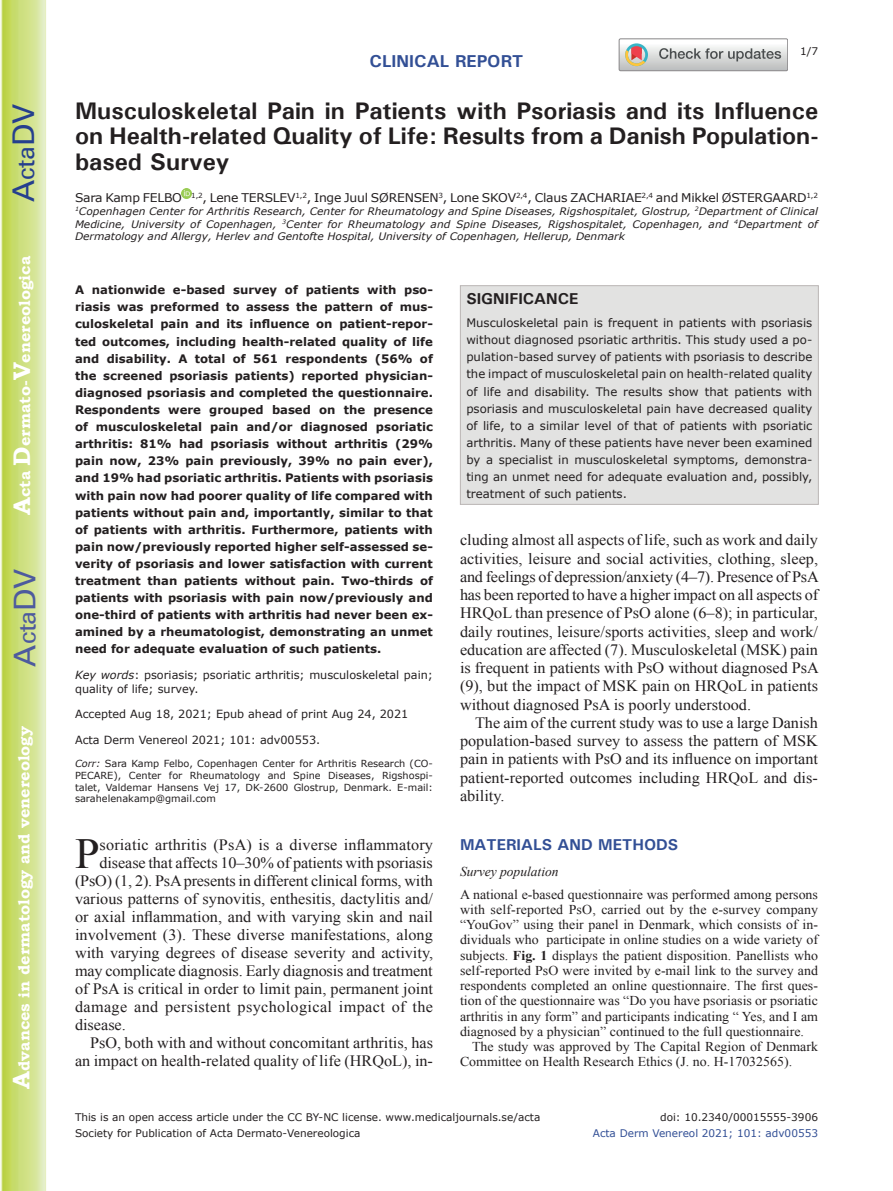
<style>
.page{position:relative;width:893px;height:1191px;background:#fff}
.page>*{position:absolute;margin:0;border:0;box-sizing:border-box;transform-origin:0 0}
.t1{font:42.9px "Times New Roman";color:#231f20}
.t2{font:30px "Univers";color:#4d5a9e}
.t3{font:30px "Univers";color:#253f8e}
.t4{font:700 24px/25.5px "Univers";letter-spacing:-.005em;color:#231f20;text-align:justify}
.t5{font:700 17.25px "Univers";color:#324f95}
.t6{font:15.75px/18.3px "Times New Roman";color:#231f20;text-align:justify}
.t7{font:700 15.75px "Bookman Old Style";color:#fff}
.t8{font:15.75px "Times New Roman";letter-spacing:.025em;color:#231f20}
.t9{font:700 15.75px "Univers";color:#324f95}
.t10{font:700 15.75px "Univers";color:#231f20}
.t11{font:13.5px/15.3px "Times New Roman";color:#231f20;text-align:justify}
.t12{font:italic 13.5px "Times New Roman";color:#231f20}
.t13{font:12px "Verdana";letter-spacing:-.02em;color:#231f20}
.t14{font:700 11.7px/17.1px "Verdana";color:#231f20;text-align:justify}
.t15{font:11.7px/17.1px "Verdana";color:#231f20;text-align:justify}
.t16{font:11.25px/13.5px "Verdana";color:#231f20}
.t17{font:10.5px "Verdana";color:#231f20}
.t18{font:10.5px "Verdana";color:#324f95}
.t19{font:italic 10.35px/12.8px "Verdana";color:#231f20;text-align:justify}
.t20{font:9.75px/11.7px "Verdana";color:#231f20;text-align:justify}
.s1{font-size:24px}
.s2{font-style:italic}
.s3{font-weight:700}
</style>
<div class="page">
<svg style="left:1px;top:0;width:45px;height:1191px;background:#cfe084"></svg>
<svg style="left:619px;top:39px;width:169px;height:32px"></svg>
<div style="left:460px;top:285px;width:359px;height:220px;background:#e2e2e1;border:1px solid #bab5b4"></div>
<svg style="left:182px;top:188px;width:9px;height:10px"></svg>
<h2 class="t3" style="left:6px;top:202px;width:100px;rotate:-90deg">A<span class="s1">cta</span>DV</h2>
<p class="t7" style="left:15px;top:515px;width:260px;rotate:-90deg"><span class="s1">A</span>cta <span class="s1">D</span>ermato-<span class="s1">V</span>enereologica</p>
<h2 class="t2" style="left:7px;top:666px;width:100px;rotate:-90deg">A<span class="s1">cta</span>DV</h2>
<p class="t7" style="left:15px;top:1088px;width:364px;rotate:-90deg"><span class="s1">A</span>dvances in dermatology and venereology</p>
<p class="t5" style="left:370px;top:50px;width:155px">CLINICAL REPORT</p>
<p class="t17" style="left:800px;top:44px;width:20px">1/7</p>
<h3 class="t4" style="left:75px;top:97px;width:745px">Musculoskeletal Pain in Patients with Psoriasis and its Influence on Health-related Quality of Life: Results from a Danish Population&shy;based Survey</h3>
<p class="t13" style="left:75px;top:190px;width:744px">Sara Kamp FELBO <sup>1,2</sup>, Lene TERSLEV<sup>1,2</sup>, Inge Juul SØRENSEN<sup>3</sup>, Lone SKOV<sup>2,4</sup>, Claus ZACHARIAE<sup>2,4</sup> and Mikkel ØSTERGAARD<sup>1,2</sup></p>
<p class="t19" style="left:75px;top:205px;width:744px"><sup>1</sup>Copenhagen Center for Arthritis Research, Center for Rheumatology and Spine Diseases, Rigshospitalet, Glostrup, <sup>2</sup>Department of Clinical Medicine, University of Copenhagen, <sup>3</sup>Center for Rheumatology and Spine Diseases, Rigshospitalet, Copenhagen, and <sup>4</sup>Department of Dermatology and Allergy, Herlev and Gentofte Hospital, University of Copenhagen, Hellerup, Denmark</p>
<p class="t14" style="left:75px;top:281px;width:359px">A nationwide e-based survey of patients with pso&shy;riasis was preformed to assess the pattern of mus&shy;culoskeletal pain and its influence on patient-repor&shy;ted outcomes, including health-related quality of life and disability. A total of 561 respondents (56% of the screened psoriasis patients) reported physician&shy;diagnosed psoriasis and completed the questionnaire.<br>Respondents were grouped based on the presence of musculoskeletal pain and/or diagnosed psoriatic arthritis: 81% had psoriasis without arthritis (29% pain now, 23% pain previously, 39% no pain ever), and 19% had psoriatic arthritis. Patients with psoriasis with pain now had poorer quality of life compared with patients without pain and, importantly, similar to that of patients with arthritis. Furthermore, patients with pain now/previously reported higher self-assessed se&shy;verity of psoriasis and lower satisfaction with current treatment than patients without pain. Two-thirds of patients with psoriasis with pain now/previously and one-third of patients with arthritis had never been ex&shy;amined by a rheumatologist, demonstrating an unmet need for adequate evaluation of such patients.</p>
<p class="t16" style="left:75px;top:668px;width:359px"><span class="s2">Key words</span>: psoriasis; psoriatic arthritis; musculoskeletal pain; quality of life; survey.</p>
<p class="t16" style="left:75px;top:707px;width:335px">Accepted Aug 18, 2021; Epub ahead of print Aug 24, 2021</p>
<p class="t16" style="left:75px;top:733px;width:247px">Acta Derm Venereol 2021; 101: adv00553.</p>
<p class="t20" style="left:75px;top:758px;width:359px"><span class="s2">Corr:</span> Sara Kamp Felbo, Copenhagen Center for Arthritis Research (CO-PECARE), Center for Rheumatology and Spine Diseases, Rigshospi&shy;talet, Valdemar Hansens Vej 17, DK-2600 Glostrup, Denmark. E-mail: sarahelenakamp@gmail.com</p>
<h1 class="t1" style="left:75px;top:825px;width:26px">P</h1>
<p class="t6" style="left:100px;top:835px;width:335px">soriatic arthritis (PsA) is a diverse inflammatory</p>
<p class="t6" style="left:100px;top:853px;width:335px">disease that affects 10–30% of patients with psoriasis</p>
<p class="t6" style="left:75px;top:871px;width:359px">(PsO) (1, 2). PsA presents in different clinical forms, with</p>
<p class="t6" style="left:75px;top:889px;width:360px">various patterns of synovitis, enthesitis, dactylitis and/</p>
<p class="t6" style="left:75px;top:907px;width:360px">or axial inflammation, and with varying skin and nail</p>
<p class="t6" style="left:75px;top:925px;width:359px">involvement (3). These diverse manifestations, along</p>
<p class="t6" style="left:75px;top:943px;width:360px">with varying degrees of disease severity and activity,</p>
<p class="t6" style="left:75px;top:961px;width:359px">may complicate diagnosis. Early diagnosis and treatment</p>
<p class="t6" style="left:75px;top:979px;width:360px">of PsA is critical in order to limit pain, permanent joint</p>
<p class="t8" style="left:75px;top:996px;width:360px">damage and persistent psychological impact of the</p>
<p class="t6" style="left:75px;top:1015px;width:52px">disease.</p>
<p class="t6" style="left:90px;top:1033px;width:344px">PsO, both with and without concomitant arthritis, has</p>
<p class="t6" style="left:75px;top:1051px;width:359px">an impact on health-related quality of life (HRQoL), in-</p>
<p class="t10" style="left:466px;top:288px;width:114px">SIGNIFICANCE</p>
<p class="t15" style="left:466px;top:314px;width:348px">Musculoskeletal pain is frequent in patients with psoriasis without diagnosed psoriatic arthritis. This study used a po&shy;pulation-based survey of patients with psoriasis to describe the impact of musculoskeletal pain on health-related quality of life and disability. The results show that patients with psoriasis and musculoskeletal pain have decreased quality of life, to a similar level of that of patients with psoriatic arthritis. Many of these patients have never been examined by a specialist in musculoskeletal symptoms, demonstra&shy;ting an unmet need for adequate evaluation and, possibly, treatment of such patients.</p>
<p class="t6" style="left:460px;top:530px;width:360px">cluding almost all aspects of life, such as work and daily activities, leisure and social activities, clothing, sleep, and feelings of depression/anxiety (4–7). Presence of PsA has been reported to have a higher impact on all aspects of HRQoL than presence of PsO alone (6–8); in particular, daily routines, leisure/sports activities, sleep and work/ education are affected (7). Musculoskeletal (MSK) pain is frequent in patients with PsO without diagnosed PsA (9), but the impact of MSK pain on HRQoL in patients without diagnosed PsA is poorly understood.</p>
<p class="t6" style="left:460px;top:713px;width:359px;text-indent:15px">The aim of the current study was to use a large Danish population-based survey to assess the pattern of MSK pain in patients with PsO and its influence on important patient-reported outcomes including HRQoL and dis&shy;ability.</p>
<p class="t9" style="left:460px;top:834px;width:220px">MATERIALS AND METHODS</p>
<p class="t12" style="left:460px;top:862px;width:100px">Survey population</p>
<p class="t11" style="left:460px;top:886px;width:360px">A national e-based questionnaire was performed among persons with self-reported PsO, carried out by the e-survey company “YouGov” using their panel in Denmark, which consists of in&shy;dividuals who participate in online studies on a wide variety of subjects. <span class="s3">Fig. 1</span> displays the patient disposition. Panellists who self-reported PsO were invited by e-mail link to the survey and respondents completed an online questionnaire. The first ques&shy;tion of the questionnaire was “Do you have psoriasis or psoriatic arthritis in any form” and participants indicating “ Yes, and I am diagnosed by a physician” continued to the full questionnaire.</p>
<p class="t11" style="left:460px;top:1038px;width:359px;text-indent:12px">The study was approved by The Capital Region of Denmark<br>Committee on Health Research Ethics (J. no. H-17032565).</p>
<p class="t17" style="left:75px;top:1110px;width:467px">This is an open access article under the CC BY-NC license. www.medicaljournals.se/acta</p>
<p class="t17" style="left:660px;top:1110px;width:159px">doi: 10.2340/00015555-3906</p>
<p class="t17" style="left:75px;top:1126px;width:287px">Society for Publication of Acta Dermato-Venereologica</p>
<p class="t18" style="left:593px;top:1126px;width:227px">Acta Derm Venereol 2021; 101: adv00553</p>
</div>
